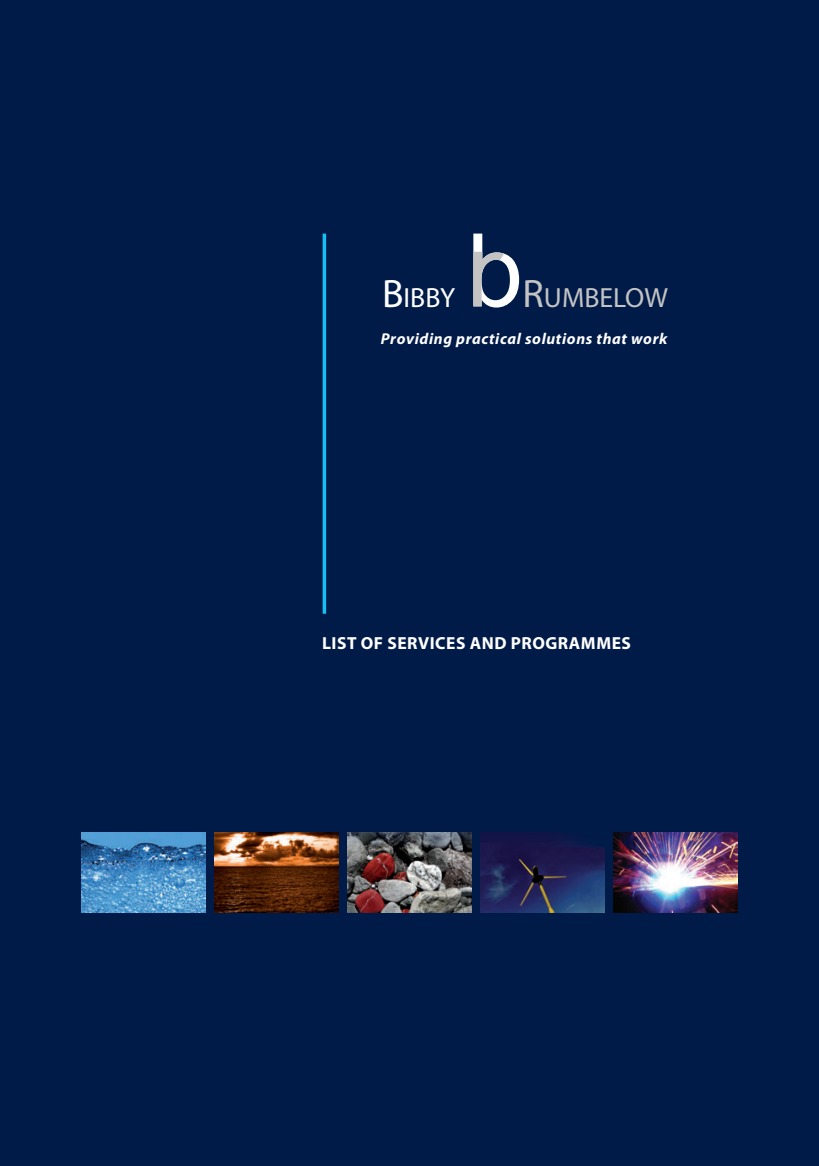
<style>
.page{position:relative;width:819px;height:1166px;background:#001b48}
.page>*{position:absolute;margin:0;border:0;box-sizing:border-box;transform-origin:0 0}
.t1{font:500 condensed 27.82px "Franklin Gothic";color:#c3c3c3}
.t2{font:500 condensed 27.82px "Franklin Gothic";color:#fff}
.t3{font:700 17.5px "Myriad Pro";letter-spacing:.03em;color:#fff}
.strap{font:italic 700 15.75px "Myriad Pro";letter-spacing:.04em;color:#fff}
.s1{font-size:39.73px}
</style>
<div class="page">
<svg style="left:473px;top:234px;width:46px;height:73px"></svg>
<svg style="left:322px;top:234px;width:4px;height:380px;background:#11a5d6"></svg>
<img style="left:214px;top:833px;width:124px;height:79px">
<img style="left:480px;top:833px;width:124px;height:79px">
<img style="left:613px;top:833px;width:124px;height:79px">
<img style="left:81px;top:833px;width:124px;height:79px">
<img style="left:347px;top:833px;width:124px;height:79px">
<p class="t2" style="left:382px;top:281px;width:75px"><span class="s1">B</span>IBBY</p>
<p class="t1" style="left:522px;top:281px;width:147px"><span class="s1">R</span>UMBELOW</p>
<p class="strap" style="left:381px;top:328px;width:288px">Providing practical solutions that work</p>
<p class="t3" style="left:322px;top:632px;width:310px">LIST OF SERVICES AND PROGRAMMES</p>
</div>
